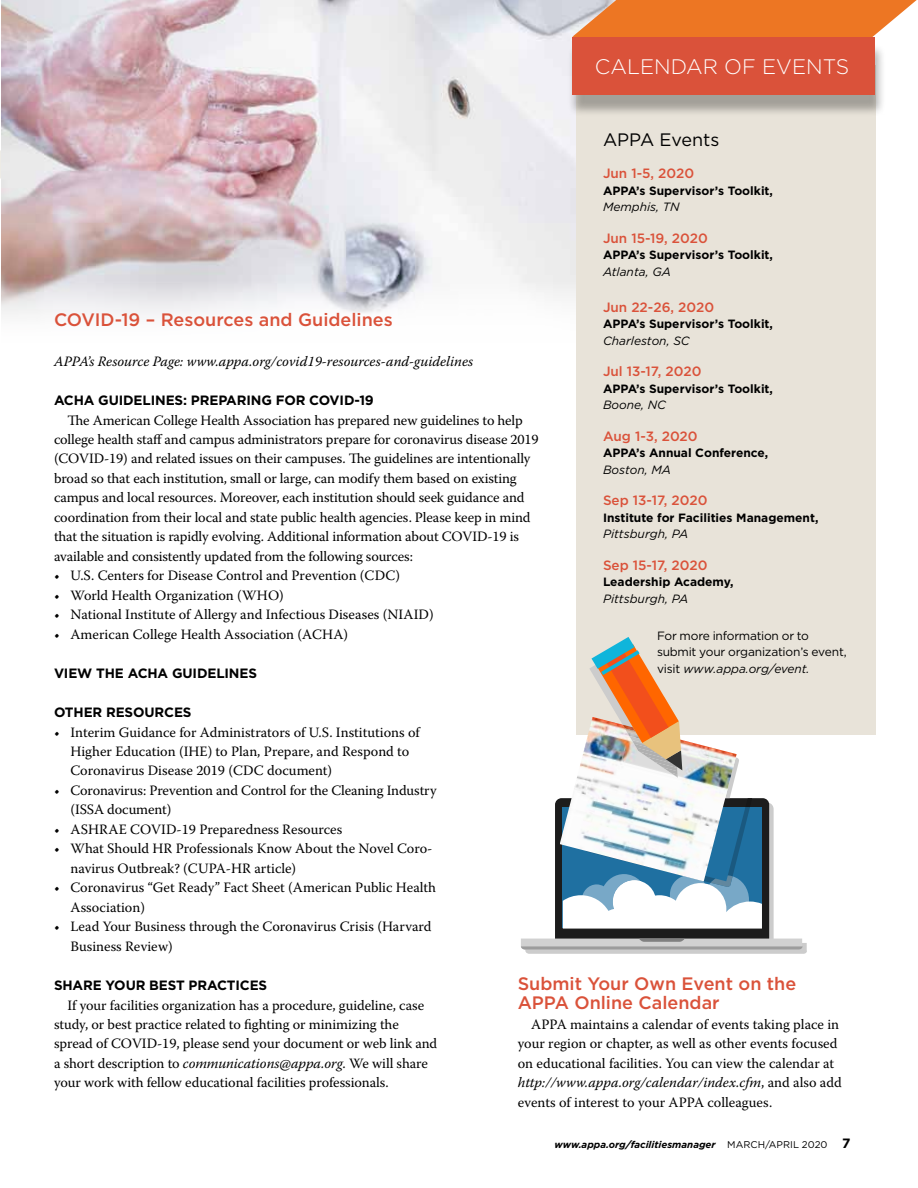
<style>
.page{position:relative;width:918px;height:1188px;background:#fff}
.page>*{position:absolute;margin:0;border:0;box-sizing:border-box;transform-origin:0 0}
.t1{font:300 21px "Gotham";color:#fff}
.t2{font:500 18px/19.5px "Gotham";color:#da523a}
.t3{font:18px "Gotham";color:#000}
.t4{font:14.25px/19.5px "Warnock Pro";letter-spacing:-.005em;color:#000}
.t5{font:italic 14.25px "Warnock Pro";color:#000}
.t6{font:700 13.5px "Gotham";letter-spacing:-.01em;color:#000}
.t7{font:500 13.5px "Gotham";color:#da523a}
.t8{font:700 12px "Gotham";color:#000}
.t9{font:italic 12px "Gotham";color:#000}
.t10{font:12px/16.5px "Gotham";letter-spacing:-.02em;color:#000}
.t11{font:italic 700 9.75px "Gotham";color:#000}
.s1{font-style:italic}
.s2{font-weight:400;font-style:normal}
.s3{font-style:normal;font-size:13.5px}
</style>
<div class="page">
<img style="left:1px;top:0;width:575px;height:315px">
<div style="left:576px;top:66px;width:299px;height:669px;background:#e8e3d9"></div>
<svg style="left:572px;top:0;width:345px;height:43px;background:#ec8740"></svg>
<div style="left:567px;top:43px;width:319px;height:75px;background:#000;opacity:.3"></div>
<div style="left:572px;top:37px;width:302px;height:57px;background:#da523a"></div>
<svg style="left:521px;top:637px;width:286px;height:317px"></svg>
<h1 class="t1" style="left:595px;top:53px;width:256px">CALENDAR OF EVENTS</h1>
<p class="t3" style="left:603px;top:128px;width:118px">APPA Events</p>
<p class="t7" style="left:603px;top:164px;width:93px">Jun 1-5, 2020</p>
<p class="t8" style="left:603px;top:183px;width:172px">APPA’s Supervisor’s Toolkit,</p>
<p class="t9" style="left:603px;top:199px;width:78px">Memphis, TN</p>
<p class="t7" style="left:603px;top:229px;width:106px">Jun 15-19, 2020</p>
<p class="t8" style="left:603px;top:247px;width:172px">APPA’s Supervisor’s Toolkit,</p>
<p class="t9" style="left:603px;top:264px;width:69px">Atlanta, GA</p>
<p class="t7" style="left:603px;top:298px;width:113px">Jun 22-26, 2020</p>
<p class="t8" style="left:603px;top:316px;width:172px">APPA’s Supervisor’s Toolkit,</p>
<p class="t9" style="left:603px;top:333px;width:88px">Charleston, SC</p>
<p class="t7" style="left:603px;top:363px;width:100px">Jul 13-17, 2020</p>
<p class="t8" style="left:603px;top:381px;width:172px">APPA’s Supervisor’s Toolkit,</p>
<p class="t9" style="left:603px;top:397px;width:65px">Boone, NC</p>
<p class="t7" style="left:603px;top:427px;width:96px">Aug 1-3, 2020</p>
<p class="t8" style="left:603px;top:445px;width:167px">APPA’s Annual Conference,</p>
<p class="t9" style="left:603px;top:462px;width:70px">Boston, MA</p>
<p class="t7" style="left:603px;top:492px;width:106px">Sep 13-17, 2020</p>
<p class="t8" style="left:603px;top:510px;width:217px">Institute for Facilities Management,</p>
<p class="t9" style="left:603px;top:526px;width:87px">Pittsburgh, PA</p>
<p class="t7" style="left:603px;top:556px;width:106px">Sep 15-17, 2020</p>
<p class="t8" style="left:603px;top:574px;width:132px">Leadership Academy,</p>
<p class="t9" style="left:603px;top:591px;width:87px">Pittsburgh, PA</p>
<p class="t10" style="left:657px;top:627px;width:191px">For more information or to submit your organization’s event, visit <span class="s1">www.appa.org/event.</span></p>
<p class="t2" style="left:54px;top:310px;width:340px">COVID-19 – Resources and Guidelines</p>
<p class="t5" style="left:54px;top:353px;width:421px">APPA’s Resource Page: www.appa.org/covid19-resources-and-guidelines</p>
<p class="t6" style="left:54px;top:391px;width:321px">ACHA GUIDELINES: PREPARING FOR COVID-19</p>
<p class="t4" style="left:54px;top:410px;width:486px;text-indent:13px">The American College Health Association has prepared new guidelines to help college health staff and campus administrators prepare for coronavirus disease 2019 (COVID-19) and related issues on their campuses. The guidelines are intentionally broad so that each institution, small or large, can modify them based on existing campus and local resources. Moreover, each institution should seek guidance and coordination from their local and state public health agencies. Please keep in mind that the situation is rapidly evolving. Additional information about COVID-19 is available and consistently updated from the following sources:</p>
<p class="t4" style="left:54px;top:566px;width:348px">• U.S. Centers for Disease Control and Prevention (CDC)</p>
<p class="t4" style="left:54px;top:585px;width:231px">• World Health Organization (WHO)</p>
<p class="t4" style="left:54px;top:605px;width:381px">• National Institute of Allergy and Infectious Diseases (NIAID)</p>
<p class="t4" style="left:54px;top:624px;width:296px">• American College Health Association (ACHA)</p>
<p class="t6" style="left:54px;top:664px;width:205px">VIEW THE ACHA GUIDELINES</p>
<p class="t6" style="left:54px;top:703px;width:139px">OTHER RESOURCES</p>
<p class="t4" style="left:71px;top:722px;width:351px;text-indent:-17px">• Interim Guidance for Administrators of U.S. Institutions of<br>Higher Education (IHE) to Plan, Prepare, and Respond to<br>Coronavirus Disease 2019 (CDC document)</p>
<p class="t4" style="left:71px;top:780px;width:368px;text-indent:-17px">• Coronavirus: Prevention and Control for the Cleaning Industry (ISSA document)</p>
<p class="t4" style="left:54px;top:819px;width:290px">• ASHRAE COVID-19 Preparedness Resources</p>
<p class="t4" style="left:71px;top:839px;width:363px;text-indent:-17px">• What Should HR Professionals Know About the Novel Coro&shy;navirus Outbreak? (CUPA-HR article)</p>
<p class="t4" style="left:71px;top:878px;width:367px;text-indent:-17px">• Coronavirus “Get Ready” Fact Sheet (American Public Health<br>Association)</p>
<p class="t4" style="left:71px;top:917px;width:363px;text-indent:-17px">• Lead Your Business through the Coronavirus Crisis (Harvard<br>Business Review)</p>
<p class="t6" style="left:54px;top:976px;width:215px">SHARE YOUR BEST PRACTICES</p>
<p class="t4" style="left:54px;top:995px;width:385px;text-indent:13px">If your facilities organization has a procedure, guideline, case study, or best practice related to fighting or minimizing the spread of COVID-19, please send your document or web link and a short description to <span class="s1">communications@appa.org</span>. We will share your work with fellow educational facilities professionals.</p>
<p class="t2" style="left:518px;top:974px;width:280px">Submit Your Own Event on the<br>APPA Online Calendar</p>
<p class="t4" style="left:518px;top:1014px;width:325px;text-indent:13px">APPA maintains a calendar of events taking place in your region or chapter, as well as other events focused on educational facilities. You can view the calendar at <span class="s1">http://www.appa.org/calendar/index.cfm</span>, and also add events of interest to your APPA colleagues.</p>
<p class="t11" style="left:555px;top:1139px;width:297px">www.appa.org/facilitiesmanager <span class="s2">MARCH/APRIL 2020</span> <span class="s3">7</span></p>
</div>
